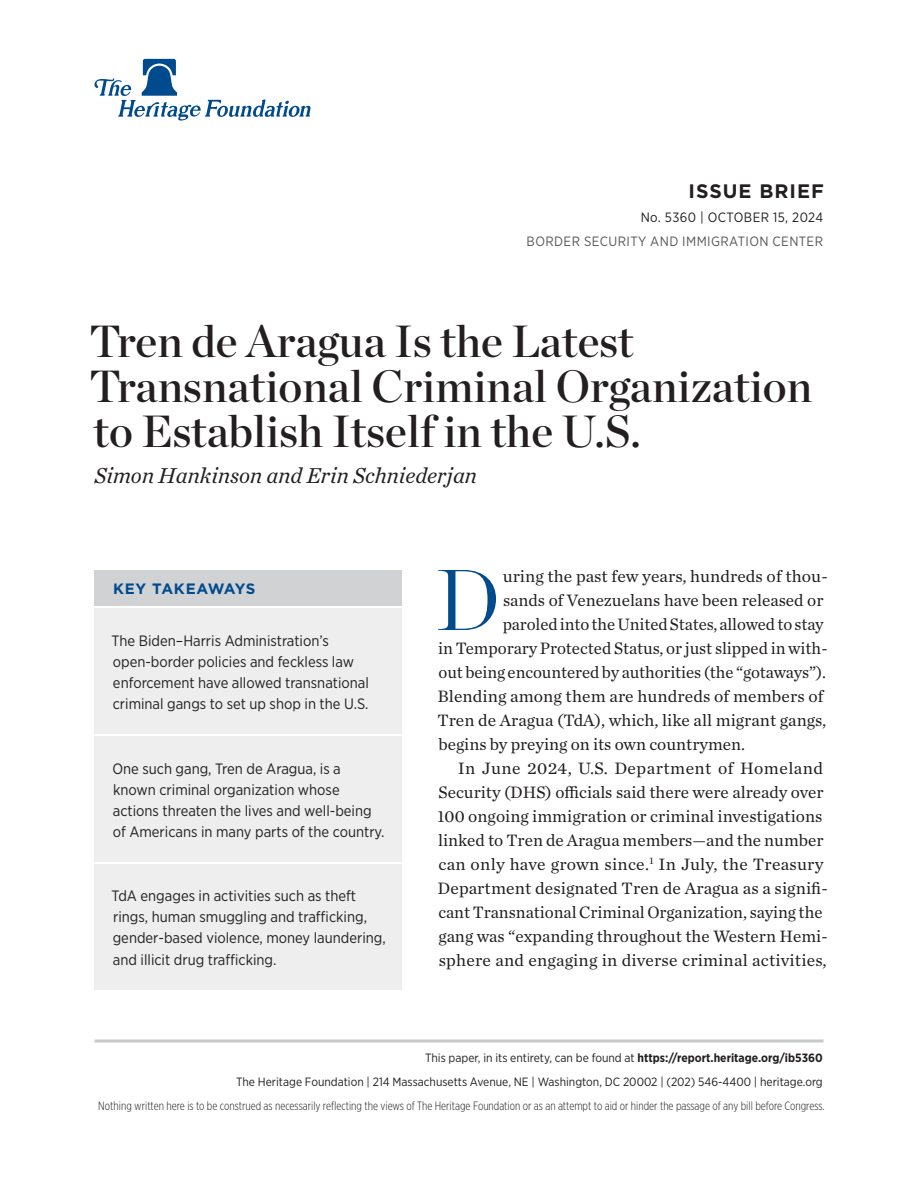
<style>
.page{position:relative;width:918px;height:1188px;background:#fff}
.page>*{position:absolute;margin:0;border:0;box-sizing:border-box;transform-origin:0 0}
.Body_Text___DROP_CAP{font:300 86.1px "Chronicle Display";color:#004a8d}
.Paper_Title{font:45px/45px "Chronicle Display Semi";color:#231f20}
.Byline{font:italic 22.5px "Chronicle Text G1";color:#231f20}
.t1{font:700 19.5px "Gotham";letter-spacing:.05em;color:#231f20}
.Body_Text{font:17.25px/24px "Chronicle Text G1";color:#231f20}
.Body_Text___DROP_CAP-2{font:17.25px "Chronicle Text G1";color:#231f20}
.Key_Takeaways{font:15px/21px "Gotham Narrow";color:#231f20}
.Key_Takeaways___HEADER{font:700 15px "Gotham";letter-spacing:.03em;color:#004a8d}
.t2{font:13.5px "Gotham Narrow";letter-spacing:.03em;color:#57585a}
.t3{font:13.5px "Gotham Narrow";letter-spacing:.03em;color:#231f20}
.t4{font:12px/24px "Gotham Narrow";color:#231f20;text-align:right}
.t5{font:300 12px "Gotham X Narrow";color:#231f20}
.s1{font-weight:700}
</style>
<div class="page">
<hr style="left:94px;top:1040px;width:730px;height:2px;background:#c7c8ca">
<svg style="left:94px;top:59px;width:216px;height:62px"></svg>
<div style="left:94px;top:608px;width:308px;height:126px;background:#eeeeef"></div>
<div style="left:94px;top:570px;width:308px;height:36px;background:#d1d2d4"></div>
<div style="left:94px;top:736px;width:308px;height:126px;background:#eeeeef"></div>
<div style="left:94px;top:864px;width:308px;height:126px;background:#eeeeef"></div>
<h3 class="t1" style="left:689px;top:178px;width:137px">ISSUE BRIEF</h3>
<p class="t3" style="left:641px;top:209px;width:184px">No. 5360 | Octo ber 15, 2024</p>
<p class="t2" style="left:527px;top:233px;width:281px">BORDER SECURITY AND IMMIGRATION CENTER</p>
<p class="Paper_Title" style="left:90px;top:316px;width:724px">Tren de Aragua Is the Latest<br>Transnational Criminal Organization to Establish Itself in the U.S.</p>
<p class="Byline" style="left:94px;top:458px;width:384px">Simon Hankinson and Erin Schniederjan</p>
<p class="Key_Takeaways___HEADER" style="left:113px;top:579px;width:144px">KEY TAKEAWAYS</p>
<p class="Key_Takeaways" style="left:112px;top:630px;width:259px">The Biden–Harris Administration’s open-border policies and feckless law enforcement have allowed transnational criminal gangs to set up shop in the U.S.</p>
<p class="Key_Takeaways" style="left:112px;top:758px;width:274px">One such gang, Tren de Aragua, is a known criminal organization whose actions threaten the lives and well-being of Americans in many parts of the country.</p>
<p class="Key_Takeaways" style="left:112px;top:885px;width:276px">TdA engages in activities such as theft rings, human smuggling and trafficking, gender-based violence, money laundering, and illicit drug trafficking.</p>
<p class="Body_Text___DROP_CAP" style="left:436px;top:534px;width:66px">D</p>
<p class="Body_Text___DROP_CAP-2" style="left:503px;top:563px;width:327px">uring the past few years, hundreds of thou-</p>
<p class="Body_Text___DROP_CAP-2" style="left:503px;top:587px;width:322px">sands of Venezuelans have been released or</p>
<p class="Body_Text___DROP_CAP-2" style="left:503px;top:611px;width:322px">paroled into the United States, allowed to stay</p>
<p class="Body_Text___DROP_CAP-2" style="left:438px;top:635px;width:391px">in Temporary Protected Status, or just slipped in with-</p>
<p class="Body_Text___DROP_CAP-2" style="left:438px;top:659px;width:389px">out being encountered by authorities (the “gotaways”).</p>
<p class="Body_Text___DROP_CAP-2" style="left:438px;top:683px;width:387px">Blending among them are hundreds of members of</p>
<p class="Body_Text___DROP_CAP-2" style="left:437px;top:707px;width:390px">Tren de Aragua (TdA), which, like all migrant gangs,</p>
<p class="Body_Text___DROP_CAP-2" style="left:438px;top:731px;width:308px">begins by preying on its own countrymen.</p>
<p class="Body_Text" style="left:438px;top:755px;width:392px;text-indent:20px">In June 2024, U.S. Department of Homeland Security (DHS) officials said there were already over 100 ongoing immigration or criminal investigations linked to Tren de Aragua members—and the number can only have grown since.<sup>1</sup> In July, the Treasury Department designated Tren de Aragua as a signifi&shy;cant Transnational Criminal Organization, saying the gang was “expanding throughout the Western Hemi&shy;sphere and engaging in diverse criminal activities,</p>
<p class="t4" style="left:236px;top:1046px;width:588px">This paper, in its entirety, can be found at <span class="s1">https://report.heritage.org/ib5360<br></span>The Heritage Foundation | 214 Massachusetts Avenue, NE | Washington, DC 20002 | (202) 546-4400 | heritage.org</p>
<p class="t5" style="left:98px;top:1099px;width:728px">Nothing written here is to be construed as necessarily reflecting the views of The Heritage Foundation or as an attempt to aid or hinder the passage of any bill before Congress.</p>
</div>
